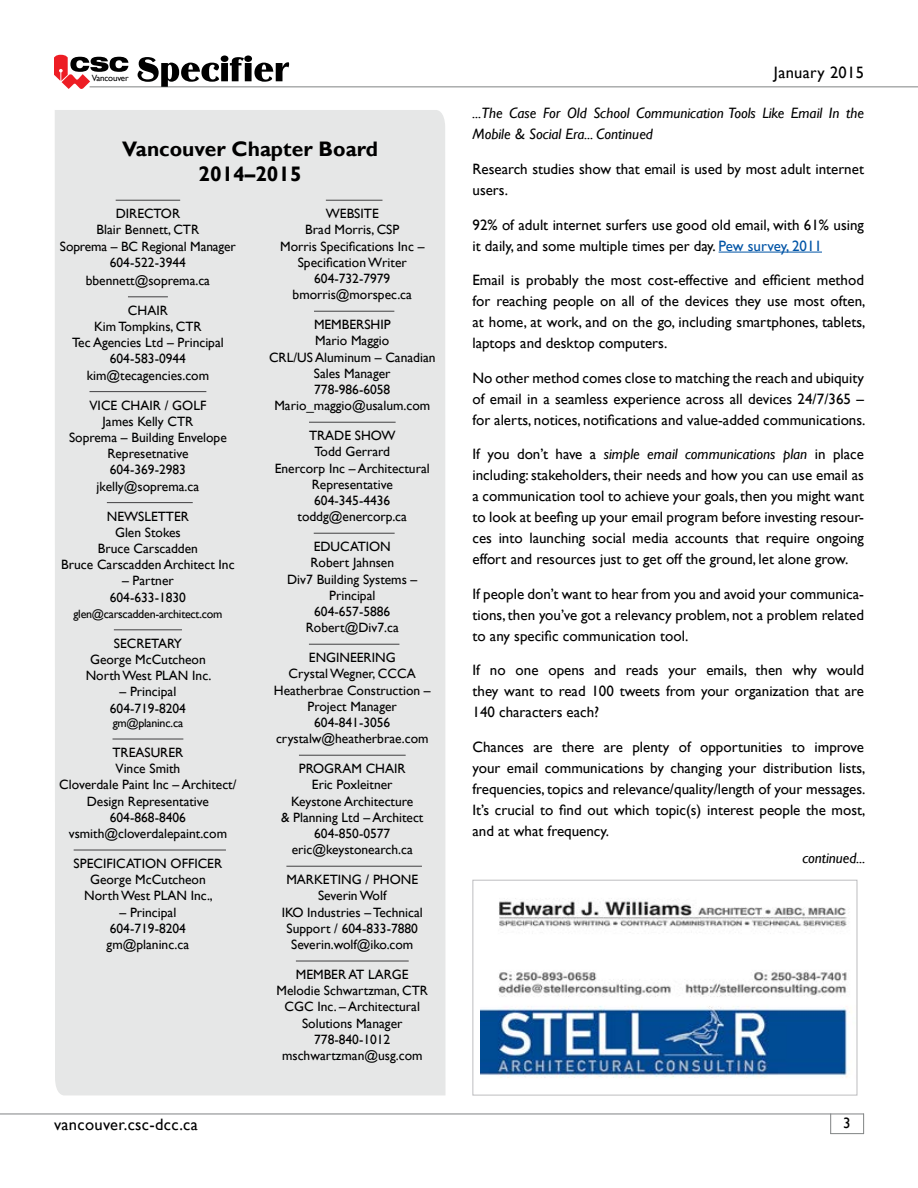
<style>
.page{position:relative;width:918px;height:1188px;background:#fff}
.page>*{position:absolute;margin:0;border:0;box-sizing:border-box;transform-origin:0 0}
.t1{font:700 21px/25.5px "Gill Sans";color:#000;text-align:center}
.t2{font:16.5px "Gill Sans";letter-spacing:.02em;color:#000}
.t3{font:16.5px "Gill Sans";letter-spacing:.02em;color:#000}
.t4{font:15px/21px "Gill Sans";color:#000;text-align:justify}
.t5{font:italic 15px/21px "Gill Sans";color:#000}
.t6{font:13.5px/16.2px "Gill Sans";color:#000;text-align:center}
.t7{font:12px "Gill Sans";letter-spacing:-.02em;color:#000}
.t8{font:9px "Gill Sans";letter-spacing:-.02em;color:#000}
.s1{color:#0054a6}
.s2{font-style:italic}
</style>
<div class="page">
<hr style="left:0;top:1114px;width:864px;height:1px;background:#808384">
<hr style="left:830px;top:1133px;width:34px;height:1px;background:#808384">
<svg style="left:863px;top:1115px;width:1px;height:18px"></svg>
<svg style="left:830px;top:1114px;width:1px;height:20px"></svg>
<hr style="left:90px;top:86px;width:828px;height:1px;background:#808384">
<svg style="left:138px;top:55px;width:151px;height:32px"></svg>
<svg style="left:54px;top:55px;width:74px;height:34px"></svg>
<div style="left:55px;top:110px;width:391px;height:985px;background:#e6e7e7"></div>
<hr style="left:116px;top:200px;width:64px;height:1px;background:#414042">
<hr style="left:128px;top:297px;width:40px;height:1px;background:#414042">
<hr style="left:90px;top:391px;width:116px;height:1px;background:#414042">
<hr style="left:107px;top:502px;width:86px;height:1px;background:#414042">
<hr style="left:114px;top:630px;width:68px;height:1px;background:#414042">
<hr style="left:113px;top:739px;width:70px;height:1px;background:#414042">
<hr style="left:74px;top:850px;width:152px;height:1px;background:#414042">
<hr style="left:326px;top:200px;width:57px;height:1px;background:#414042">
<hr style="left:314px;top:311px;width:80px;height:1px;background:#414042">
<hr style="left:309px;top:422px;width:87px;height:1px;background:#414042">
<hr style="left:314px;top:533px;width:81px;height:1px;background:#414042">
<hr style="left:309px;top:644px;width:90px;height:1px;background:#414042">
<hr style="left:299px;top:755px;width:107px;height:1px;background:#414042">
<hr style="left:286px;top:866px;width:136px;height:1px;background:#414042">
<hr style="left:296px;top:961px;width:113px;height:1px;background:#414042">
<img style="left:481px;top:898px;width:367px;height:180px">
<div style="left:472px;top:880px;width:385px;height:215px;border:1px solid #bdbdc0"></div>
<hr style="left:719px;top:252px;width:103px;height:1px;background:#0054a6">
<p class="t8" style="left:92px;top:73px;width:38px">Vancouver</p>
<p class="t3" style="left:774px;top:63px;width:92px">January 2015</p>
<h1 class="t1" style="left:122px;top:137px;width:258px">Vancouver Chapter Board<br>2014–2015</h1>
<p class="t6" style="left:60px;top:206px;width:177px">DIRECTOR<br>Blair Bennett, CTR<br>Soprema – BC Regional Manager<br>604-522-3944</p>
<p class="t6" style="left:86px;top:272px;width:126px">bbennett@soprema.ca</p>
<p class="t6" style="left:72px;top:302px;width:153px">CHAIR<br>Kim Tompkins, CTR<br>Tec Agencies Ltd – Principal<br>604-583-0944 kim@tecagencies.com</p>
<p class="t6" style="left:69px;top:397px;width:159px">VICE CHAIR / GOLF<br>James Kelly CTR<br>Soprema – Building Envelope<br>Represetnative<br>604-369-2983 jkelly@soprema.ca</p>
<p class="t6" style="left:61px;top:508px;width:175px">NEWSLETTER<br>Glen Stokes<br>Bruce Carscadden<br>Bruce Carscadden Architect Inc</p>
<p class="t6" style="left:110px;top:573px;width:78px">– Partner<br>604-633-1830</p>
<p class="t7" style="left:73px;top:607px;width:150px">glen@carscadden-architect.com</p>
<p class="t6" style="left:86px;top:635px;width:127px">SECRETARY<br>George McCutcheon<br>North West PLAN Inc.</p>
<p class="t6" style="left:110px;top:684px;width:78px">– Principal<br>604-719-8204</p>
<p class="t7" style="left:113px;top:716px;width:72px">gm@planinc.ca</p>
<p class="t6" style="left:59px;top:745px;width:179px">TREASURER<br>Vince Smith<br>Cloverdale Paint Inc – Architect/<br>Design Representative<br>604-868-8406 vsmith@cloverdalepaint.com</p>
<p class="t6" style="left:74px;top:856px;width:150px">SPECIFICATION OFFICER<br>George McCutcheon<br>North West PLAN Inc.,</p>
<p class="t6" style="left:107px;top:904px;width:84px">– Principal<br>604-719-8204 gm@planinc.ca</p>
<p class="t6" style="left:280px;top:206px;width:146px">WEBSITE<br>Brad Morris, CSP<br>Morris Specifications Inc –<br>Specification Writer<br>604-732-7979 bmorris@morspec.ca</p>
<p class="t6" style="left:269px;top:317px;width:168px">MEMBERSHIP<br>Mario Maggio<br>CRL/US Aluminum – Canadian<br>Sales Manager<br>778-986-6058<br>Mario_maggio@usalum.com</p>
<p class="t6" style="left:275px;top:428px;width:156px">TRADE SHOW<br>Todd Gerrard<br>Enercorp Inc – Architectural<br>Representative<br>604-345-4436 toddg@enercorp.ca</p>
<p class="t6" style="left:287px;top:539px;width:132px">EDUCATION<br>Robert Jahnsen<br>Div7 Building Systems –<br>Principal<br>604-657-5886<br>Robert@Div7.ca</p>
<p class="t6" style="left:274px;top:650px;width:158px">ENGINEERING<br>Crystal Wegner, CCCA<br>Heatherbrae Construction –<br>Project Manager<br>604-841-3056 crystalw@heatherbrae.com</p>
<p class="t6" style="left:281px;top:761px;width:144px">PROGRAM CHAIR<br>Eric Poxleitner<br>Keystone Architecture<br>&amp; Planning Ltd – Architect<br>604-850-0577 eric@keystonearch.ca</p>
<p class="t6" style="left:282px;top:872px;width:143px">MARKETING / PHONE<br>Severin Wolf<br>IKO Industries – Technical<br>Support / 604-833-7880<br>Severin.wolf@iko.com</p>
<p class="t6" style="left:276px;top:967px;width:153px">MEMBER AT LARGE<br>Melodie Schwartzman, CTR<br>CGC Inc. – Architectural<br>Solutions Manager<br>778-840-1012 mschwartzman@usg.com</p>
<p class="t5" style="left:472px;top:103px;width:393px">...The Case For Old School Communication Tools Like Email In the<br>Mobile &amp; Social Era... Continued</p>
<p class="t4" style="left:472px;top:159px;width:393px">Research studies show that email is used by most adult internet users.</p>
<p class="t4" style="left:472px;top:215px;width:393px">92% of adult internet surfers use good old email, with 61% using it daily, and some multiple times per day. <span class="s1">Pew survey, 2011</span></p>
<p class="t4" style="left:472px;top:270px;width:395px">Email is probably the most cost-effective and efficient method for reaching people on all of the devices they use most often, at home, at work, and on the go, including smartphones, tablets, laptops and desktop computers.</p>
<p class="t4" style="left:472px;top:368px;width:395px">No other method comes close to matching the reach and ubiquity of email in a seamless experience across all devices 24/7/365 – for alerts, notices, notifications and value-added communications.</p>
<p class="t4" style="left:472px;top:444px;width:393px">If you don’t have a <span class="s2">simple email communications plan</span> in place including: stakeholders, their needs and how you can use email as a communication tool to achieve your goals, then you might want to look at beefing up your email program before investing resour&shy;ces into launching social media accounts that require ongoing effort and resources just to get off the ground, let alone grow.</p>
<p class="t4" style="left:473px;top:584px;width:393px">If people don’t want to hear from you and avoid your communica&shy;tions, then you’ve got a relevancy problem, not a problem related to any specific communication tool.</p>
<p class="t4" style="left:473px;top:660px;width:393px">If no one opens and reads your emails, then why would they want to read 100 tweets from your organization that are 140 characters each?</p>
<p class="t4" style="left:473px;top:737px;width:395px">Chances are there are plenty of opportunities to improve your email communications by changing your distribution lists, frequencies, topics and relevance/quality/length of your messages.<br>It’s crucial to find out which topic(s) interest people the most, and at what frequency.</p>
<p class="t5" style="left:802px;top:848px;width:65px">continued...</p>
<p class="t2" style="left:54px;top:1115px;width:145px">vancouver.csc-dcc.ca</p>
<p class="t4" style="left:843px;top:1113px;width:9px">3</p>
</div>
